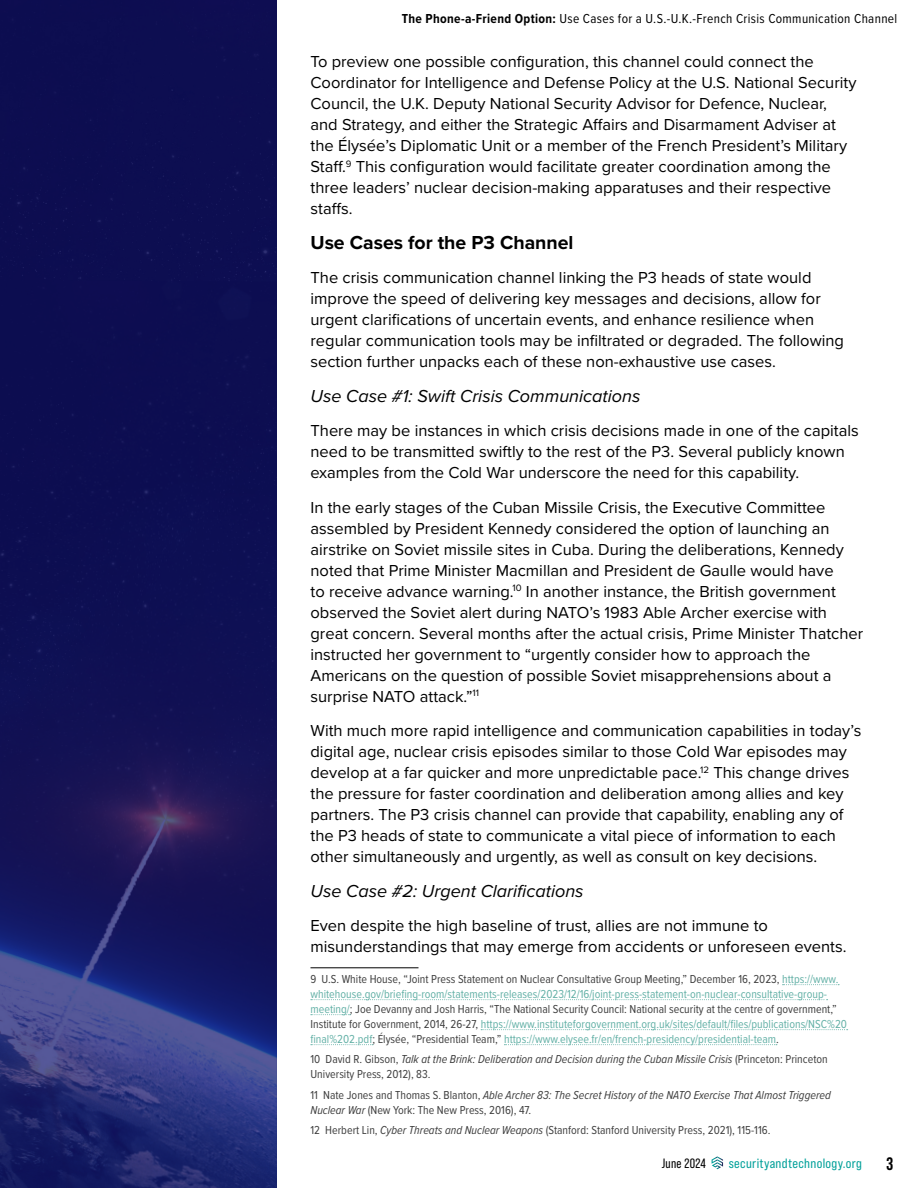
<style>
.page{position:relative;width:918px;height:1188px;background:#fff}
.page>*{position:absolute;margin:0;border:0;box-sizing:border-box;transform-origin:0 0}
.t1{font:700 19.5px "Proxima Nova";color:#000}
.t2{font:italic 18px "Proxima Nova";color:#000}
.t3{font:700 18px "Bebas Neue Pro";color:#000}
.t4{font:16.5px/21px "Proxima Nova";color:#000}
.t5{font:13.5px "Proxima Nova Cond";letter-spacing:.025em;color:#000}
.t6{font:13.5px "Bebas Neue Pro Sm E Rg";letter-spacing:.025em;color:#00a099}
.t7{font:13.5px "Bebas Neue Pro";letter-spacing:.025em;color:#000}
.footnotes{font:12px/15px "Proxima Nova Cond";color:#64b1a7}
.footnotes-2{font:italic 12px/15px "Proxima Nova Cond";color:#404040}
.footnotes-3{font:12px "Proxima Nova Cond";color:#404040}
.s1{font-weight:700}
.s2{color:#404040}
.s3{font-style:normal}
.s4{font-style:italic}
</style>
<div class="page">
<svg style="left:712px;top:1156px;width:11px;height:13px"></svg>
<hr style="left:310px;top:968px;width:108px;height:1px;background:#000">
<svg style="left:783px;top:984px;width:56px;height:1px"></svg>
<svg style="left:311px;top:999px;width:517px;height:1px"></svg>
<svg style="left:311px;top:1014px;width:40px;height:1px"></svg>
<svg style="left:481px;top:1029px;width:367px;height:1px"></svg>
<svg style="left:311px;top:1044px;width:62px;height:1px"></svg>
<svg style="left:504px;top:1044px;width:273px;height:1px"></svg>
<svg style="left:0;top:0;width:277px;height:1188px;background:#15165b"></svg>
<p class="t5" style="left:402px;top:8px;width:497px"><span class="s1">The Phone-a-Friend Option:</span> Use Cases for a U.S.-U.K.-French Crisis Communication Channel</p>
<p class="t4" style="left:310px;top:50px;width:547px">To preview one possible configuration, this channel could connect the Coordinator for Intelligence and Defense Policy at the U.S. National Security Council, the U.K. Deputy National Security Advisor for Defence, Nuclear, and Strategy, and either the Strategic Affairs and Disarmament Adviser at the Élysée’s Diplomatic Unit or a member of the French President’s Military Staff.<sup>9</sup> This configuration would facilitate greater coordination among the three leaders’ nuclear decision-making apparatuses and their respective staffs.</p>
<p class="t1" style="left:310px;top:227px;width:265px">Use Cases for the P3 Channel</p>
<p class="t4" style="left:310px;top:266px;width:535px">The crisis communication channel linking the P3 heads of state would improve the speed of delivering key messages and decisions, allow for urgent clarifications of uncertain events, and enhance resilience when regular communication tools may be infiltrated or degraded. The following section further unpacks each of these non-exhaustive use cases.</p>
<p class="t2" style="left:310px;top:382px;width:331px">Use Case #1: Swift Crisis Communications</p>
<p class="t4" style="left:310px;top:419px;width:550px">There may be instances in which crisis decisions made in one of the capitals need to be transmitted swiftly to the rest of the P3. Several publicly known examples from the Cold War underscore the need for this capability.</p>
<p class="t4" style="left:310px;top:496px;width:554px">In the early stages of the Cuban Missile Crisis, the Executive Committee assembled by President Kennedy considered the option of launching an airstrike on Soviet missile sites in Cuba. During the deliberations, Kennedy noted that Prime Minister Macmillan and President de Gaulle would have<br>to receive advance warning.<sup>10</sup> In another instance, the British government observed the Soviet alert during NATO’s 1983 Able Archer exercise with great concern. Several months after the actual crisis, Prime Minister Thatcher instructed her government to “urgently consider how to approach the Americans on the question of possible Soviet misapprehensions about a surprise NATO attack.”<sup>11</sup></p>
<p class="t4" style="left:310px;top:719px;width:552px">With much more rapid intelligence and communication capabilities in today’s digital age, nuclear crisis episodes similar to those Cold War episodes may develop at a far quicker and more unpredictable pace.<sup>12</sup> This change drives the pressure for faster coordination and deliberation among allies and key partners. The P3 crisis channel can provide that capability, enabling any of the P3 heads of state to communicate a vital piece of information to each other simultaneously and urgently, as well as consult on key decisions.</p>
<p class="t2" style="left:310px;top:877px;width:275px">Use Case #2: Urgent Clarifications</p>
<p class="t4" style="left:310px;top:914px;width:538px">Even despite the high baseline of trust, allies are not immune to misunderstandings that may emerge from accidents or unforeseen events.</p>
<p class="footnotes" style="left:310px;top:971px;width:538px"><span class="s2">9 U.S. White House, “Joint Press Statement on Nuclear Consultative Group Meeting,” December 16, 2023,</span> https://www. whitehouse.gov/briefing-room/statements-releases/2023/12/16/joint-press-statement-on-nuclear-consultative-group&shy;meeting/<span class="s2">; Joe Devanny and Josh Harris, “The National Security Council: National security at the centre of government,” Institute for Government, 2014, 26-27,</span> https://www.instituteforgovernment.org.uk/sites/default/files/publications/NSC%20 final%202.pdf<span class="s2">; Élysée, “Presidential Team,”</span> https://www.elysee.fr/en/french-presidency/presidential-team<span class="s2">.</span></p>
<p class="footnotes-2" style="left:310px;top:1051px;width:519px"><span class="s3">10 David R. Gibson,</span> Talk at the Brink: Deliberation and Decision during the Cuban Missile Crisis <span class="s3">(Princeton: Princeton<br>University Press, 2012), 83.</span></p>
<p class="footnotes-2" style="left:310px;top:1087px;width:522px"><span class="s3">11 Nate Jones and Thomas S. Blanton,</span> Able Archer 83: The Secret History of the NATO Exercise That Almost Triggered<br>Nuclear War <span class="s3">(New York: The New Press, 2016), 47.</span></p>
<p class="footnotes-3" style="left:310px;top:1121px;width:461px">12 Herbert Lin, <span class="s4">Cyber Threats and Nuclear Weapons</span> (Stanford: Stanford University Press, 2021), 115-116.</p>
<p class="t7" style="left:662px;top:1155px;width:46px">June 2024</p>
<p class="t6" style="left:729px;top:1155px;width:135px">securityandtechnology.org</p>
<p class="t3" style="left:887px;top:1153px;width:8px">3</p>
</div>
